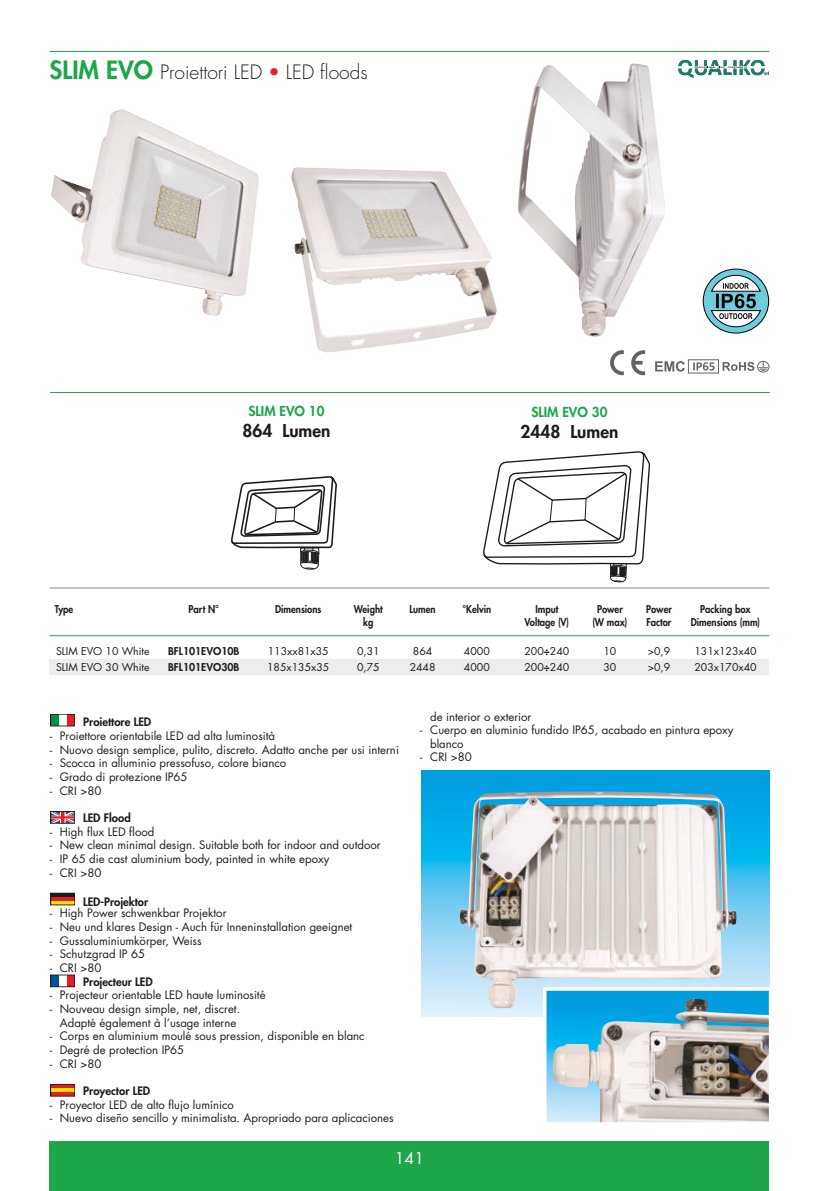
<style>
.page{position:relative;width:819px;height:1191px;background:#fff}
.page>*{position:absolute;margin:0;border:0;box-sizing:border-box;transform-origin:0 0}
.t1{font:300 19.25px "Futura";color:#1c1c1b}
.t2{font:800 17.32px "Futura";color:#1c1c1b}
.t3{font:15.75px "Futura";color:#fff}
.t4{font:800 13.47px "Futura";color:#1da64a}
.t5{font:11.38px/13.7px "Futura";color:#1c1c1b;text-align:center}
.t6{font:800 11.38px "Futura";color:#1c1c1b}
.t7{font:10.5px "Futura";color:#1c1c1b}
.t8{font:800 10.5px "Futura";color:#1c1c1b;scale:.9 1}
.t9{font:800 10.5px "Futura";color:#1c1c1b}
.s1{font-weight:800;font-size:24.5px;color:#1da64a}
.s2{font-weight:400;color:#e31e26}
.s3{font-weight:800}
</style>
<div class="page">
<img style="left:291px;top:167px;width:206px;height:186px">
<img style="left:517px;top:63px;width:148px;height:274px">
<svg style="left:678px;top:60px;width:91px;height:18px"></svg>
<div style="left:50px;top:1141px;width:719px;height:50px;background:#1da64a"></div>
<hr style="left:50px;top:51px;width:719px;height:1px;background:#1da64a">
<div style="left:50px;top:658px;width:719px;height:16px;background:#ededee"></div>
<hr style="left:50px;top:635px;width:719px;height:1px;background:#1da64a">
<svg style="left:50px;top:714px;width:25px;height:13px"></svg>
<svg style="left:50px;top:811px;width:25px;height:12px"></svg>
<svg style="left:50px;top:893px;width:25px;height:12px"></svg>
<svg style="left:50px;top:974px;width:25px;height:12px"></svg>
<hr style="left:51px;top:1084px;width:24px;height:4px;background:#e31e26">
<hr style="left:51px;top:1092px;width:24px;height:4px;background:#e31e26">
<hr style="left:51px;top:1088px;width:24px;height:4px;background:#ffde00">
<div style="left:51px;top:1084px;width:24px;height:12px;border:1px solid #1c1c1b"></div>
<img style="left:51px;top:109px;width:208px;height:207px">
<svg style="left:610px;top:350px;width:13px;height:25px"></svg>
<svg style="left:631px;top:350px;width:14px;height:25px"></svg>
<div style="left:687px;top:359px;width:32px;height:14px;background:#fff;border:1px solid #636364"></div>
<svg style="left:655px;top:361px;width:29px;height:10px"></svg>
<svg style="left:693px;top:362px;width:21px;height:8px"></svg>
<div style="left:757px;top:361px;width:12px;height:11px;border:1px solid #636364;border-radius:50%"></div>
<svg style="left:722px;top:362px;width:46px;height:9px"></svg>
<hr style="left:50px;top:392px;width:719px;height:1px;background:#1da64a">
<hr style="left:50px;top:587px;width:719px;height:1px;background:#878787">
<svg style="left:702px;top:268px;width:67px;height:66px"></svg>
<svg style="left:483px;top:451px;width:167px;height:131px"></svg>
<svg style="left:231px;top:476px;width:106px;height:93px"></svg>
<svg style="left:422px;top:770px;width:347px;height:246px;background:#43bbeb"></svg>
<img style="left:460px;top:791px;width:277px;height:217px">
<svg style="left:548px;top:992px;width:219px;height:128px;background:#94b2bd"></svg>
<img style="left:601px;top:999px;width:89px;height:32px">
<div style="left:543px;top:987px;width:229px;height:138px;border:4px solid #fff"></div>
<h1 class="t1" style="left:50px;top:60px;width:320px"><span class="s1">SLIM EVO</span> Proiettori LED <span class="s2">•</span> LED floods</h1>
<p class="t4" style="left:248px;top:402px;width:77px">SLIM EVO 10</p>
<h2 class="t2" style="left:242px;top:419px;width:89px">864 Lumen</h2>
<p class="t4" style="left:531px;top:403px;width:77px">SLIM EVO 30</p>
<h2 class="t2" style="left:520px;top:420px;width:99px">2448 Lumen</h2>
<p class="t8" style="left:55px;top:602px;width:22px">Type</p>
<p class="t8" style="left:188px;top:602px;width:35px">Part N°</p>
<p class="t8" style="left:275px;top:602px;width:53px">Dimensions</p>
<p class="t8" style="left:354px;top:602px;width:33px">Weight</p>
<p class="t8" style="left:409px;top:602px;width:31px">Lumen</p>
<p class="t8" style="left:462px;top:602px;width:33px">°Kelvin</p>
<p class="t8" style="left:535px;top:602px;width:27px">Imput</p>
<p class="t8" style="left:597px;top:602px;width:30px">Power</p>
<p class="t8" style="left:646px;top:602px;width:30px">Power</p>
<p class="t8" style="left:700px;top:602px;width:58px">Packing box</p>
<p class="t8" style="left:363px;top:615px;width:13px">kg</p>
<p class="t8" style="left:524px;top:615px;width:51px">Voltage (V)</p>
<p class="t8" style="left:592px;top:615px;width:41px">(W max)</p>
<p class="t8" style="left:646px;top:615px;width:29px">Factor</p>
<p class="t8" style="left:690px;top:615px;width:79px">Dimensions (mm)</p>
<p class="t7" style="left:56px;top:643px;width:95px">SLIM EVO 10 White</p>
<p class="t9" style="left:168px;top:644px;width:73px">BFL101EVO10B</p>
<p class="t7" style="left:268px;top:643px;width:62px">113xx81x35</p>
<p class="t7" style="left:357px;top:643px;width:24px">0,31</p>
<p class="t7" style="left:413px;top:643px;width:21px">864</p>
<p class="t7" style="left:464px;top:643px;width:27px">4000</p>
<p class="t7" style="left:524px;top:643px;width:46px">200<span class="s3">÷</span>240</p>
<p class="t7" style="left:603px;top:643px;width:14px">10</p>
<p class="t7" style="left:647px;top:643px;width:24px">&gt;0,9</p>
<p class="t7" style="left:694px;top:643px;width:64px">131x123x40</p>
<p class="t7" style="left:56px;top:659px;width:95px">SLIM EVO 30 White</p>
<p class="t9" style="left:168px;top:659px;width:73px">BFL101EVO30B</p>
<p class="t7" style="left:267px;top:659px;width:64px">185x135x35</p>
<p class="t7" style="left:357px;top:659px;width:24px">0,75</p>
<p class="t7" style="left:409px;top:659px;width:27px">2448</p>
<p class="t7" style="left:464px;top:659px;width:27px">4000</p>
<p class="t7" style="left:524px;top:659px;width:46px">200<span class="s3">÷</span>240</p>
<p class="t7" style="left:603px;top:659px;width:14px">30</p>
<p class="t7" style="left:647px;top:659px;width:24px">&gt;0,9</p>
<p class="t7" style="left:694px;top:659px;width:64px">203x170x40</p>
<p class="t6" style="left:83px;top:714px;width:70px">Proiettore LED</p>
<p class="t5" style="left:50px;top:729px;width:227px">- Proiettore orientabile LED ad alta luminosità</p>
<p class="t5" style="left:50px;top:742px;width:350px">- Nuovo design semplice, pulito, discreto. Adatto anche per usi interni</p>
<p class="t5" style="left:50px;top:756px;width:238px">- Scocca in alluminio pressofuso, colore bianco</p>
<p class="t5" style="left:50px;top:769px;width:139px">- Grado di protezione IP65</p>
<p class="t5" style="left:50px;top:783px;width:53px">- CRI &gt;80</p>
<p class="t6" style="left:83px;top:810px;width:49px">LED Flood</p>
<p class="t5" style="left:50px;top:824px;width:106px">- High fl ux LED flood</p>
<p class="t5" style="left:50px;top:838px;width:332px">- New clean minimal design. Suitable both for indoor and outdoor</p>
<p class="t5" style="left:50px;top:851px;width:281px">- IP 65 die cast aluminium body, painted in white epoxy</p>
<p class="t5" style="left:50px;top:865px;width:53px">- CRI &gt;80</p>
<p class="t6" style="left:83px;top:893px;width:67px">LED-Projektor</p>
<p class="t5" style="left:50px;top:906px;width:178px">- High Power schwenkbar Projektor</p>
<p class="t5" style="left:50px;top:920px;width:304px">- Neu und klares Design - Auch für Inneninstallation geeignet</p>
<p class="t5" style="left:50px;top:933px;width:153px">- Gussaluminiumkörper, Weiss</p>
<p class="t5" style="left:50px;top:947px;width:97px">- Schutzgrad IP 65</p>
<p class="t5" style="left:50px;top:961px;width:53px">- CRI &gt;80</p>
<p class="t6" style="left:83px;top:974px;width:71px">Projecteur LED</p>
<p class="t5" style="left:50px;top:988px;width:217px">- Projecteur orientable LED haute luminosité</p>
<p class="t5" style="left:50px;top:1002px;width:192px">- Nouveau design simple, net, discret.<br>Adapté également à l’usage interne</p>
<p class="t5" style="left:50px;top:1029px;width:316px">- Corps en aluminium moulé sous pression, disponible en blanc</p>
<p class="t5" style="left:50px;top:1042px;width:136px">- Degré de protection IP65</p>
<p class="t5" style="left:50px;top:1056px;width:53px">- CRI &gt;80</p>
<p class="t6" style="left:83px;top:1083px;width:69px">Proyector LED</p>
<p class="t5" style="left:50px;top:1097px;width:185px">- Proyector LED de alto fl ujo lumínico</p>
<p class="t5" style="left:50px;top:1111px;width:345px">- Nuevo diseño sencillo y minimalista. Apropriado para aplicaciones</p>
<p class="t5" style="left:430px;top:709px;width:103px">de interior o exterior</p>
<p class="t5" style="left:430px;top:723px;width:305px;text-align:left;text-indent:-10px">- Cuerpo en aluminio fundido IP65, acabado en pintura epoxy blanco</p>
<p class="t5" style="left:420px;top:750px;width:53px">- CRI &gt;80</p>
<h3 class="t3" style="left:395px;top:1147px;width:31px">141</h3>
</div>
